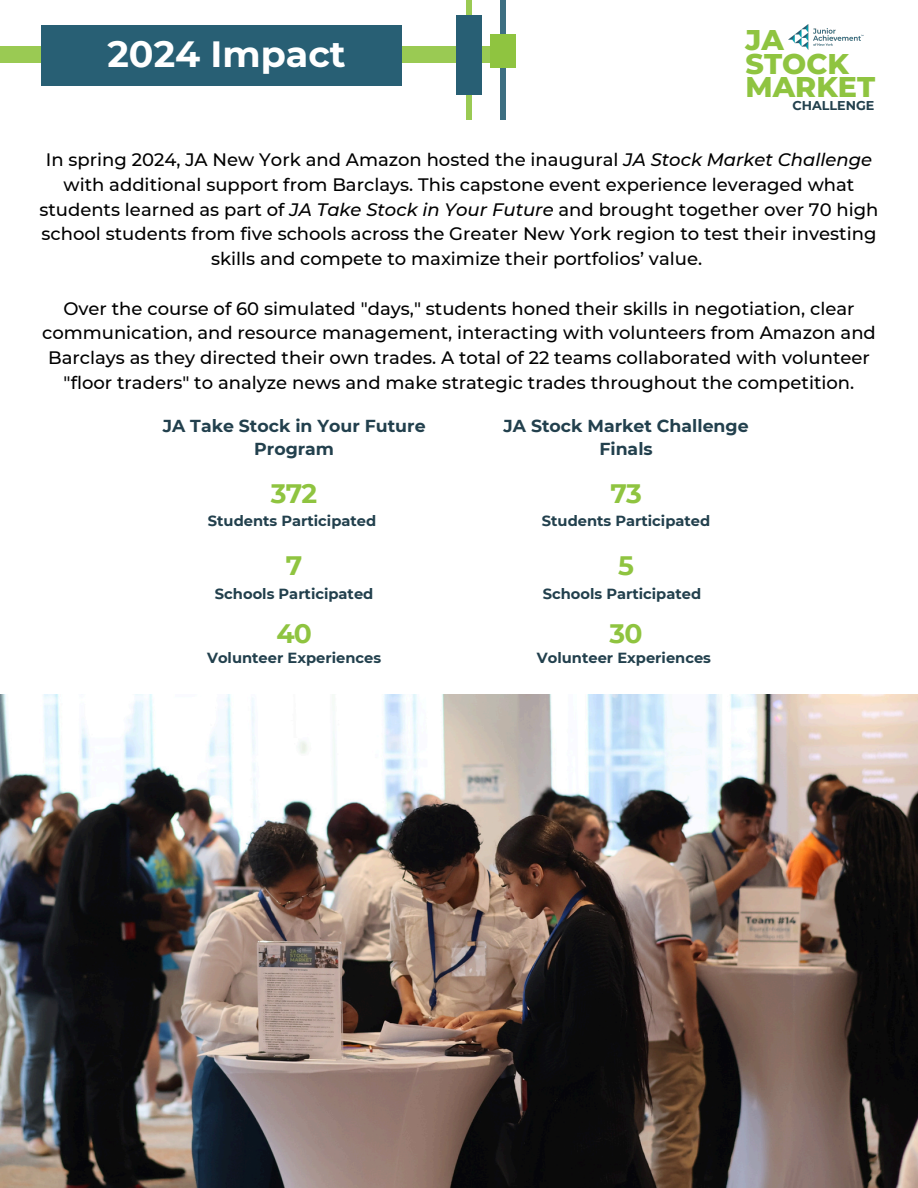
<style>
.page{position:relative;width:918px;height:1188px;background:#fff}
.page>*{position:absolute;margin:0;border:0;box-sizing:border-box;transform-origin:0 0}
.t1{font:700 36.45px "Montserrat";color:#fff}
.t2{font:800 28.5px/23.7px "Montserrat";color:#8fc440}
.t3{font:700 26.7px "Montserrat";letter-spacing:-.03em;color:#8fc440}
.t4{font:500 18px/24.8px "Montserrat";color:#000;text-align:center}
.t5{font:700 17.25px/24px "Montserrat";color:#22404d;text-align:center}
.t6{font:700 14.7px "Montserrat";color:#22404d}
.t7{font:700 12.75px "Montserrat";color:#22404d}
.s1{font-style:italic}
</style>
<div class="page">
<img style="left:788px;top:24px;width:76px;height:25px">
<div style="left:0;top:46px;width:503px;height:16px;background:#9aca53"></div>
<div style="left:466px;top:0;width:6px;height:120px;background:#9aca53"></div>
<div style="left:456px;top:15px;width:25px;height:79px;background:#285f74"></div>
<div style="left:500px;top:0;width:6px;height:120px;background:#3d6f82"></div>
<div style="left:490px;top:35px;width:26px;height:33px;background:#8fc440"></div>
<div style="left:42px;top:26px;width:360px;height:60px;background:#285f74"></div>
<img style="left:0;top:694px;width:918px;height:494px">
<p class="t1" style="left:107px;top:31px;width:240px">2024 Impact</p>
<h2 class="t2" style="left:746px;top:28px;width:131px">JA<br>STOCK<br>MARKET</h2>
<p class="t7" style="left:792px;top:98px;width:84px">CHALLENGE</p>
<p class="t4" style="left:39px;top:147px;width:841px">In spring 2024, JA New York and Amazon hosted the inaugural <span class="s1">JA Stock Market Challenge </span>with additional support from Barclays. This capstone event experience leveraged what students learned as part of <span class="s1">JA Take Stock in Your Future</span> and brought together over 70 high school students from five schools across the Greater New York region to test their investing skills and compete to maximize their portfolios’ value.</p>
<h5 class="t4" style="left:42px;top:296px;width:835px">Over the course of 60 simulated "days," students honed their skills in negotiation, clear communication, and resource management, interacting with volunteers from Amazon and Barclays as they directed their own trades. A total of 22 teams collaborated with volunteer "floor traders" to analyze news and make strategic trades throughout the competition.</h5>
<h4 class="t5" style="left:163px;top:413px;width:264px">JA Take Stock in Your Future<br>Program</h4>
<h3 class="t3" style="left:271px;top:477px;width:48px">372</h3>
<h4 class="t6" style="left:208px;top:512px;width:170px">Students Participated</h4>
<p class="t3" style="left:286px;top:549px;width:18px">7</p>
<h5 class="t6" style="left:215px;top:585px;width:160px">Schools Participated</h5>
<p class="t3" style="left:276px;top:618px;width:37px">40</p>
<h5 class="t6" style="left:207px;top:649px;width:176px">Volunteer Experiences</h5>
<h5 class="t5" style="left:503px;top:413px;width:247px">JA Stock Market Challenge<br>Finals</h5>
<h4 class="t3" style="left:610px;top:477px;width:33px">73</h4>
<h4 class="t6" style="left:542px;top:512px;width:170px">Students Participated</h4>
<p class="t3" style="left:618px;top:549px;width:17px">5</p>
<h5 class="t6" style="left:543px;top:585px;width:160px">Schools Participated</h5>
<p class="t3" style="left:610px;top:618px;width:35px">30</p>
<h5 class="t6" style="left:537px;top:649px;width:176px">Volunteer Experiences</h5>
</div>
